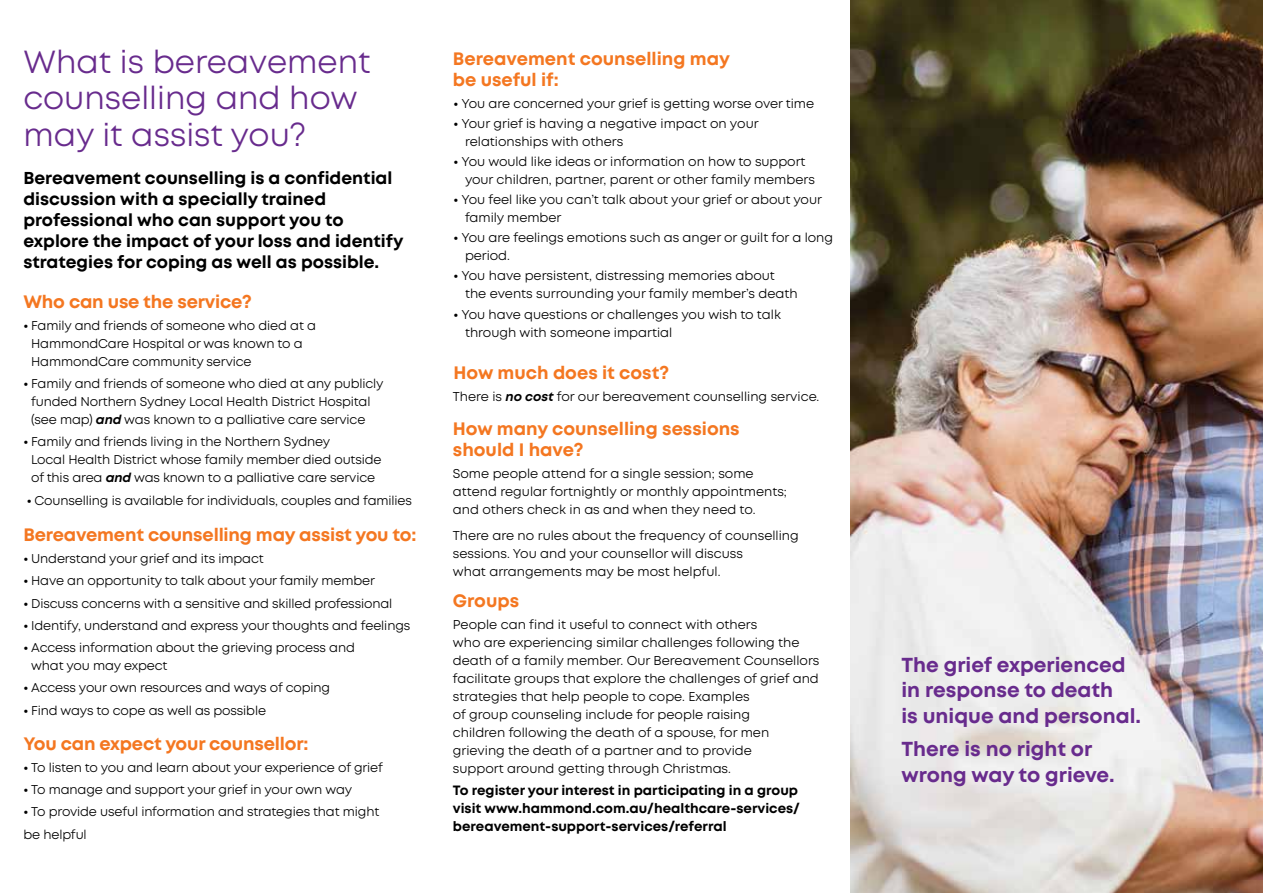
<style>
.page{position:relative;width:1263px;height:893px;background:#fff}
.page>*{position:absolute;margin:0;border:0;box-sizing:border-box;transform-origin:0 0}
.t1{font:31.95px/36.8px "Mont";color:#682b8d}
.t2{font:700 20.25px/25.8px "Mont";color:#682b8d}
.t3{font:700 18px/21px "Mont";letter-spacing:-.01em;color:#f47721}
.t4{font:700 17.25px/21px "Mont";color:#000}
.t5{font:700 13.5px/18px "Mont";color:#000}
.t6{font:12.9px/18px "Mont";color:#000}
.t7{font:12.75px/18px "Mont";letter-spacing:-.01em;color:#000}
.s1{font-weight:700}
.s2{font-weight:700;font-style:italic}
.s3{font-weight:700;font-size:12.75px}
</style>
<div class="page">
<img style="left:850px;top:0;width:413px;height:893px">
<h1 class="t1" style="left:23px;top:43px;width:349px">What is bereavement counselling and how may it assist you?</h1>
<h3 class="t4" style="left:23px;top:168px;width:382px">Bereavement counselling is a confidential discussion with a specially trained professional who can support you to explore the impact of your loss and identify strategies for coping as well as possible.</h3>
<h3 class="t3" style="left:23px;top:291px;width:230px">Who can use the service?</h3>
<p class="t7" style="left:31px;top:316px;width:286px;text-indent:-8px"><span class="s1">•</span> Family and friends of someone who died at a<br>HammondCare Hospital or was known to a<br>HammondCare community service</p>
<p class="t7" style="left:31px;top:375px;width:354px;text-indent:-8px"><span class="s1">•</span> Family and friends of someone who died at any publicly funded Northern Sydney Local Health District Hospital (see map) <span class="s2">and</span> was known to a palliative care service</p>
<p class="t7" style="left:31px;top:433px;width:352px;text-indent:-8px"><span class="s1">•</span> Family and friends living in the Northern Sydney<br>Local Health District whose family member died outside of this area <span class="s2">and</span> was known to a palliative care service</p>
<p class="t7" style="left:27px;top:491px;width:387px"><span class="s1">•</span> Counselling is available for individuals, couples and families</p>
<h3 class="t3" style="left:23px;top:524px;width:394px">Bereavement counselling may assist you to:</h3>
<p class="t7" style="left:23px;top:550px;width:242px"><span class="s1">•</span> Understand your grief and its impact</p>
<p class="t7" style="left:23px;top:572px;width:353px"><span class="s1">•</span> Have an opportunity to talk about your family member</p>
<p class="t7" style="left:23px;top:594px;width:370px"><span class="s1">•</span> Discuss concerns with a sensitive and skilled professional</p>
<p class="t7" style="left:23px;top:616px;width:388px"><span class="s1">•</span> Identify, understand and express your thoughts and feelings</p>
<p class="t7" style="left:31px;top:639px;width:325px;text-indent:-8px"><span class="s1">•</span> Access information about the grieving process and what you may expect</p>
<p class="t7" style="left:23px;top:679px;width:308px"><span class="s1">•</span> Access your own resources and ways of coping</p>
<p class="t7" style="left:23px;top:701px;width:244px"><span class="s1">•</span> Find ways to cope as well as possible</p>
<h3 class="t3" style="left:23px;top:733px;width:287px">You can expect your counsellor:</h3>
<p class="t7" style="left:23px;top:759px;width:361px"><span class="s1">•</span> To listen to you and learn about your experience of grief</p>
<p class="t7" style="left:23px;top:781px;width:330px"><span class="s1">•</span> To manage and support your grief in your own way</p>
<p class="t7" style="left:23px;top:801px;width:357px;line-height:22.2px"><span class="s1">•</span> To provide useful information and strategies that might be helpful</p>
<h3 class="t3" style="left:453px;top:48px;width:279px">Bereavement counselling may be useful if:</h3>
<p class="t6" style="left:454px;top:94px;width:362px"><span class="s3">•</span> You are concerned your grief is getting worse over time</p>
<p class="t6" style="left:465px;top:115px;width:295px;text-indent:-11px"><span class="s3">•</span> Your grief is having a negative impact on your relationships with others</p>
<p class="t6" style="left:465px;top:153px;width:351px;text-indent:-11px"><span class="s3">•</span> You would like ideas or information on how to support your children, partner, parent or other family members</p>
<p class="t6" style="left:465px;top:191px;width:358px;text-indent:-11px"><span class="s3">•</span> You feel like you can’t talk about your grief or about your family member</p>
<p class="t6" style="left:465px;top:229px;width:369px;text-indent:-11px"><span class="s3">•</span> You are feelings emotions such as anger or guilt for a long period.</p>
<p class="t6" style="left:465px;top:267px;width:334px;text-indent:-11px"><span class="s3">•</span> You have persistent, distressing memories about the events surrounding your family member’s death</p>
<p class="t6" style="left:465px;top:305px;width:317px;text-indent:-11px"><span class="s3">•</span> You have questions or challenges you wish to talk through with someone impartial</p>
<h3 class="t3" style="left:454px;top:362px;width:217px">How much does it cost?</h3>
<p class="t6" style="left:453px;top:388px;width:368px">There is <span class="s2">no cost</span> for our bereavement counselling service.</p>
<h3 class="t3" style="left:453px;top:418px;width:288px">How many counselling sessions should I have?</h3>
<p class="t6" style="left:453px;top:465px;width:335px">Some people attend for a single session; some attend regular fortnightly or monthly appointments; and others check in as and when they need to.</p>
<p class="t6" style="left:453px;top:526px;width:347px">There are no rules about the frequency of counselling sessions. You and your counsellor will discuss<br>what arrangements may be most helpful.</p>
<h3 class="t3" style="left:453px;top:590px;width:68px">Groups</h3>
<p class="t6" style="left:453px;top:615px;width:368px">People can find it useful to connect with others<br>who are experiencing similar challenges following the death of a family member. Our Bereavement Counsellors facilitate groups that explore the challenges of grief and strategies that help people to cope. Examples<br>of group counseling include for people raising<br>children following the death of a spouse, for men grieving the death of a partner and to provide<br>support around getting through Christmas.</p>
<p class="t5" style="left:453px;top:781px;width:349px">To register your interest in participating in a group visit www.hammond.com.au/healthcare-services/ bereavement-support-services/referral</p>
<h2 class="t2" style="left:901px;top:652px;width:241px">The grief experienced in response to death<br>is unique and personal.</h2>
<h2 class="t2" style="left:901px;top:736px;width:215px">There is no right or wrong way to grieve.</h2>
</div>
